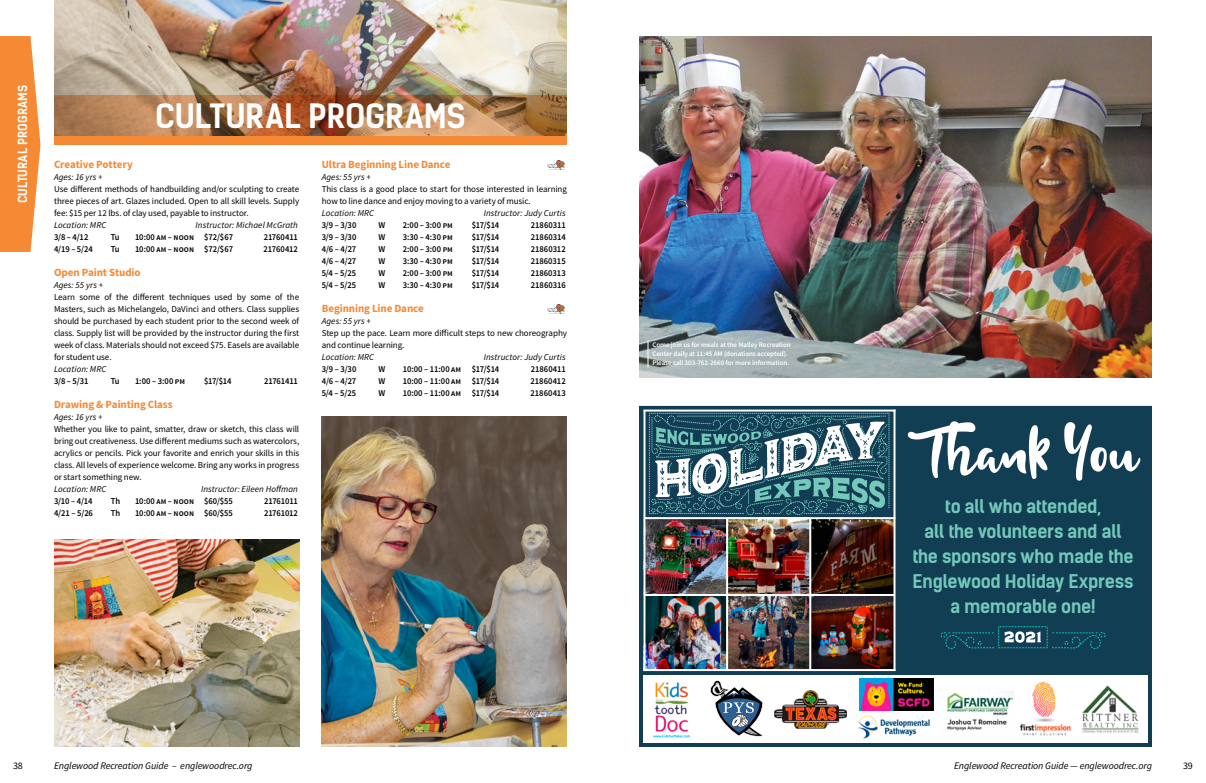
<style>
.page{position:relative;width:1206px;height:783px;background:#fff}
.page>*{position:absolute;margin:0;border:0;box-sizing:border-box;transform-origin:0 0}
.t1{font:55px "Fishtail";letter-spacing:-.01em;color:#fff}
.t2{font:700 32px "Kelson Sans";letter-spacing:-.01em;color:#fff}
.t3{font:700 18px/25px "Kelson Sans";letter-spacing:-.02em;color:#74c9ba;text-align:center}
.t4{font:700 12px "Kelson Sans";letter-spacing:.015em;color:#fff}
.t5{font:700 11px "Source Sans Pro";letter-spacing:-.01em;color:#f68933}
.t6{font:italic 10px "Source Sans Pro";letter-spacing:-.01em;color:#000}
.t7{font:10px "Source Sans Pro";color:#000}
.t8{font:9px/12px "Source Sans Pro";letter-spacing:-.01em;color:#000;text-align:justify}
.t9{font:600 9px "Source Sans Pro";letter-spacing:-.005em;color:#000;scale:.95 1}
.t10{font:italic 9px "Source Sans Pro";letter-spacing:.005em;color:#000}
.t11{font:600 7px/9px "Source Sans Pro";letter-spacing:-.01em;color:#fff}
</style>
<div class="page">
<img style="left:547px;top:160px;width:18px;height:10px">
<img style="left:547px;top:304px;width:18px;height:10px">
<svg style="left:0;top:36px;width:40px;height:216px;background:#f69447"></svg>
<img style="left:54px;top:0;width:513px;height:96px">
<img style="left:54px;top:96px;width:513px;height:40px">
<div style="left:54px;top:136px;width:513px;height:9px;background:#f68933"></div>
<img style="left:54px;top:539px;width:245px;height:208px">
<img style="left:322px;top:417px;width:245px;height:330px">
<div style="left:639px;top:406px;width:513px;height:268px;background:#123e54"></div>
<img style="left:857px;top:715px;width:73px;height:24px">
<img style="left:1020px;top:681px;width:51px;height:55px">
<img style="left:947px;top:691px;width:66px;height:40px">
<img style="left:653px;top:682px;width:38px;height:56px">
<svg style="left:710px;top:680px;width:54px;height:57px"></svg>
<img style="left:1082px;top:685px;width:57px;height:48px">
<img style="left:859px;top:679px;width:75px;height:32px">
<img style="left:774px;top:690px;width:72px;height:38px">
<svg style="left:648px;top:412px;width:246px;height:105px"></svg>
<svg style="left:649px;top:413px;width:241px;height:103px"></svg>
<img style="left:646px;top:519px;width:248px;height:150px">
<hr style="left:645px;top:517px;width:250px;height:2px;background:#fff">
<hr style="left:644px;top:594px;width:251px;height:2px;background:#fff">
<hr style="left:644px;top:669px;width:252px;height:2px;background:#fff">
<hr style="left:643px;top:410px;width:252px;height:2px;background:#fff">
<hr style="left:894px;top:410px;width:2px;height:261px;background:#fff">
<hr style="left:726px;top:518px;width:2px;height:152px;background:#fff">
<hr style="left:809px;top:518px;width:2px;height:152px;background:#fff">
<svg style="left:941px;top:626px;width:164px;height:23px"></svg>
<hr style="left:644px;top:410px;width:2px;height:261px;background:#fff">
<img style="left:639px;top:36px;width:513px;height:342px">
<svg style="left:648px;top:340px;width:1px;height:27px"></svg>
<h3 class="t4" style="left:15px;top:203px;width:120px;rotate:-90deg">CULTURAL PROGRAMS</h3>
<h3 class="t4" style="left:15px;top:158px;width:30px;rotate:-90deg">TITLE</h3>
<h2 class="t2" style="left:155px;top:96px;width:312px">CULTURAL PROGRAMS</h2>
<p class="t5" style="left:54px;top:157px;width:80px">Creative Pottery</p>
<p class="t10" style="left:54px;top:171px;width:50px">Ages: 16 yrs +</p>
<p class="t8" style="left:54px;top:183px;width:247px">Use different methods of handbuilding and/or sculpting to create three pieces of art. Glazes included. Open to all skill levels. Supply fee: $15 per 12 lbs. of clay used, payable to instructor.</p>
<p class="t10" style="left:54px;top:219px;width:54px">Location: MRC</p>
<p class="t10" style="left:196px;top:219px;width:104px">Instructor: Michael McGrath</p>
<p class="t9" style="left:54px;top:231px;width:38px">3/8 – 4/12</p>
<p class="t9" style="left:111px;top:231px;width:11px">Tu</p>
<p class="t9" style="left:135px;top:231px;width:105px">10:00 am – noon $72/$67</p>
<p class="t9" style="left:264px;top:231px;width:38px">21760411</p>
<p class="t9" style="left:54px;top:243px;width:42px">4/19 – 5/24</p>
<p class="t9" style="left:111px;top:243px;width:11px">Tu</p>
<p class="t9" style="left:135px;top:243px;width:105px">10:00 am – noon $72/$67</p>
<p class="t9" style="left:264px;top:243px;width:38px">21760412</p>
<p class="t5" style="left:54px;top:265px;width:88px">Open Paint Studio</p>
<p class="t10" style="left:54px;top:279px;width:51px">Ages: 55 yrs +</p>
<p class="t8" style="left:54px;top:291px;width:247px">Learn some of the different techniques used by some of the Masters, such as Michelangelo, DaVinci and others. Class supplies should be purchased by each student prior to the second week of class. Supply list will be provided by the instructor during the first week of class. Materials should not exceed $75. Easels are available for student use.</p>
<p class="t10" style="left:54px;top:363px;width:54px">Location: MRC</p>
<p class="t9" style="left:54px;top:375px;width:38px">3/8 – 5/31</p>
<p class="t9" style="left:111px;top:375px;width:11px">Tu</p>
<p class="t9" style="left:135px;top:375px;width:54px">1:00 – 3:00 pm</p>
<p class="t9" style="left:204px;top:375px;width:31px">$17/$14</p>
<p class="t9" style="left:264px;top:375px;width:37px">21761411</p>
<p class="t5" style="left:54px;top:397px;width:120px">Drawing &amp; Painting Class</p>
<p class="t10" style="left:54px;top:411px;width:50px">Ages: 16 yrs +</p>
<p class="t8" style="left:54px;top:423px;width:247px">Whether you like to paint, smatter, draw or sketch, this class will bring out creativeness. Use different mediums such as watercolors, acrylics or pencils. Pick your favorite and enrich your skills in this class. All levels of experience welcome. Bring any works in progress or start something new.</p>
<p class="t10" style="left:54px;top:483px;width:54px">Location: MRC</p>
<p class="t10" style="left:201px;top:483px;width:98px">Instructor: Eileen Hoffman</p>
<p class="t9" style="left:54px;top:495px;width:42px">3/10 – 4/14</p>
<p class="t9" style="left:111px;top:495px;width:11px">Th</p>
<p class="t9" style="left:135px;top:495px;width:105px">10:00 am – noon $60/$55</p>
<p class="t9" style="left:264px;top:495px;width:37px">21761011</p>
<p class="t9" style="left:54px;top:507px;width:43px">4/21 – 5/26</p>
<p class="t9" style="left:111px;top:507px;width:11px">Th</p>
<p class="t9" style="left:135px;top:507px;width:105px">10:00 am – noon $60/$55</p>
<p class="t9" style="left:264px;top:507px;width:37px">21761012</p>
<p class="t5" style="left:322px;top:157px;width:130px">Ultra Beginning Line Dance</p>
<p class="t10" style="left:322px;top:171px;width:51px">Ages: 55 yrs +</p>
<p class="t8" style="left:322px;top:183px;width:247px">This class is a good place to start for those interested in learning how to line dance and enjoy moving to a variety of music.</p>
<p class="t10" style="left:322px;top:207px;width:54px">Location: MRC</p>
<p class="t10" style="left:484px;top:207px;width:83px">Instructor: Judy Curtis</p>
<p class="t9" style="left:322px;top:219px;width:38px">3/9 – 3/30</p>
<p class="t9" style="left:379px;top:219px;width:9px">W</p>
<p class="t9" style="left:403px;top:219px;width:54px">2:00 – 3:00 pm</p>
<p class="t9" style="left:472px;top:219px;width:31px">$17/$14</p>
<p class="t9" style="left:531px;top:219px;width:38px">21860311</p>
<p class="t9" style="left:322px;top:231px;width:38px">3/9 – 3/30</p>
<p class="t9" style="left:379px;top:231px;width:9px">W</p>
<p class="t9" style="left:403px;top:231px;width:54px">3:30 – 4:30 pm</p>
<p class="t9" style="left:472px;top:231px;width:31px">$17/$14</p>
<p class="t9" style="left:531px;top:231px;width:38px">21860314</p>
<p class="t9" style="left:322px;top:243px;width:38px">4/6 – 4/27</p>
<p class="t9" style="left:379px;top:243px;width:9px">W</p>
<p class="t9" style="left:403px;top:243px;width:54px">2:00 – 3:00 pm</p>
<p class="t9" style="left:472px;top:243px;width:31px">$17/$14</p>
<p class="t9" style="left:531px;top:243px;width:38px">21860312</p>
<p class="t9" style="left:322px;top:255px;width:38px">4/6 – 4/27</p>
<p class="t9" style="left:379px;top:255px;width:9px">W</p>
<p class="t9" style="left:403px;top:255px;width:54px">3:30 – 4:30 pm</p>
<p class="t9" style="left:472px;top:255px;width:31px">$17/$14</p>
<p class="t9" style="left:531px;top:255px;width:38px">21860315</p>
<p class="t9" style="left:322px;top:267px;width:38px">5/4 – 5/25</p>
<p class="t9" style="left:379px;top:267px;width:9px">W</p>
<p class="t9" style="left:403px;top:267px;width:54px">2:00 – 3:00 pm</p>
<p class="t9" style="left:472px;top:267px;width:31px">$17/$14</p>
<p class="t9" style="left:531px;top:267px;width:38px">21860313</p>
<p class="t9" style="left:322px;top:279px;width:38px">5/4 – 5/25</p>
<p class="t9" style="left:379px;top:279px;width:9px">W</p>
<p class="t9" style="left:403px;top:279px;width:54px">3:30 – 4:30 pm</p>
<p class="t9" style="left:472px;top:279px;width:31px">$17/$14</p>
<p class="t9" style="left:531px;top:279px;width:38px">21860316</p>
<p class="t5" style="left:322px;top:301px;width:104px">Beginning Line Dance</p>
<p class="t10" style="left:322px;top:315px;width:51px">Ages: 55 yrs +</p>
<p class="t8" style="left:322px;top:327px;width:247px">Step up the pace. Learn more difficult steps to new choreography and continue learning.</p>
<p class="t10" style="left:322px;top:351px;width:54px">Location: MRC</p>
<p class="t10" style="left:484px;top:351px;width:83px">Instructor: Judy Curtis</p>
<p class="t9" style="left:322px;top:363px;width:38px">3/9 – 3/30</p>
<p class="t9" style="left:379px;top:363px;width:9px">W</p>
<p class="t9" style="left:403px;top:363px;width:103px">10:00 – 11:00 am $17/$14</p>
<p class="t9" style="left:531px;top:363px;width:38px">21860411</p>
<p class="t9" style="left:322px;top:375px;width:38px">4/6 – 4/27</p>
<p class="t9" style="left:379px;top:375px;width:9px">W</p>
<p class="t9" style="left:403px;top:375px;width:103px">10:00 – 11:00 am $17/$14</p>
<p class="t9" style="left:531px;top:375px;width:38px">21860412</p>
<p class="t9" style="left:322px;top:387px;width:38px">5/4 – 5/25</p>
<p class="t9" style="left:379px;top:387px;width:9px">W</p>
<p class="t9" style="left:403px;top:387px;width:103px">10:00 – 11:00 am $17/$14</p>
<p class="t9" style="left:531px;top:387px;width:39px">21860413</p>
<p class="t11" style="left:652px;top:340px;width:140px">Come join us for meals at the Malley Recreation<br>Center daily at 11:45 AM (donations accepted).<br>Please call 303-762-2660 for more information.</p>
<h1 class="t1" style="left:908px;top:419px;width:232px">Thank You</h1>
<h3 class="t3" style="left:912px;top:494px;width:223px">to all who attended,<br>all the volunteers and all the sponsors who made the<br>Englewood Holiday Express a memorable one!</h3>
<p class="t7" style="left:13px;top:759px;width:11px">38</p>
<p class="t6" style="left:54px;top:759px;width:200px">Englewood Recreation Guide – englewoodrec.org</p>
<p class="t6" style="left:954px;top:759px;width:199px">Englewood Recreation Guide — englewoodrec.org</p>
<p class="t7" style="left:1183px;top:759px;width:11px">39</p>
</div>
